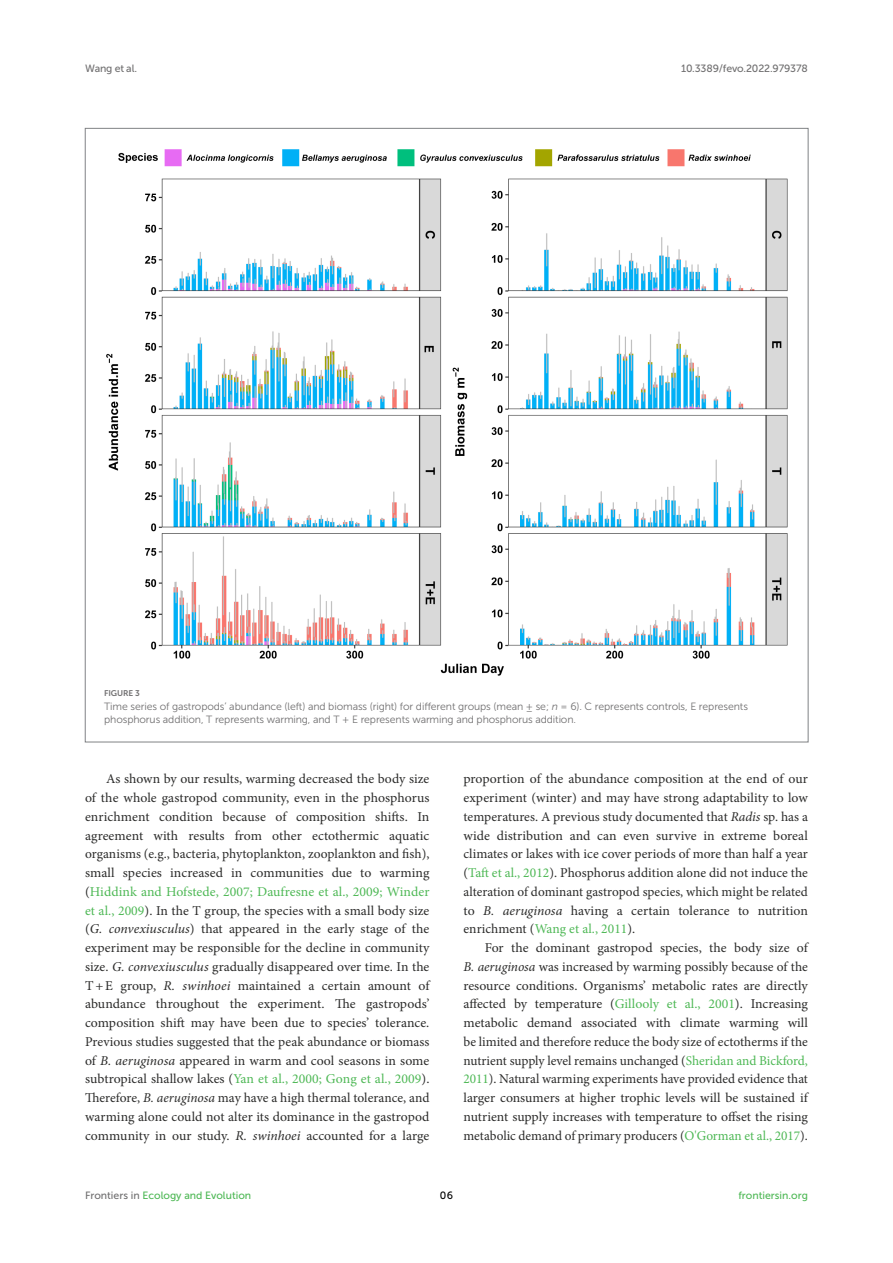
<style>
.page{position:relative;width:893px;height:1263px;background:#fff}
.page>*{position:absolute;margin:0;border:0;box-sizing:border-box;transform-origin:0 0}
.TEXT{font:13.5px/18.8px "Minion Pro";color:#2b2b2a;text-align:justify}
.FIG_LEG{font:10.5px/13.5px "Museo Sans 300";letter-spacing:-.01em;color:#706f70}
.t1{font:10.5px "Museo Sans 500";color:#4eb855}
.t2{font:10.5px "Museo Sans 500";letter-spacing:-.015em;color:#706f70}
.t3{font:10.5px "Museo Sans 500";color:#000}
.FIG_HD{font:8.25px "Museo Sans 700";letter-spacing:-.01em;color:#706f70}
.s1{font-style:italic}
.s2{color:#4eb855}
.s3{color:#706f70}
</style>
<div class="page">
<img style="left:106px;top:149px;width:682px;height:527px">
<p class="t2" style="left:85px;top:63px;width:53px">Wang et al.</p>
<p class="t2" style="left:681px;top:63px;width:128px">10.3389/fevo.2022.979378</p>
<p class="FIG_HD" style="left:104px;top:689px;width:37px">FIGURE 3</p>
<p class="FIG_LEG" style="left:104px;top:699px;width:645px">Time series of gastropods’ abundance (left) and biomass (right) for different groups (mean ± se; <span class="s1">n</span> = 6). C represents controls, E represents phosphorus addition, T represents warming, and T + E represents warming and phosphorus addition.</p>
<p class="TEXT" style="left:85px;top:770px;width:346px;text-indent:21px">As shown by our results, warming decreased the body size of the whole gastropod community, even in the phosphorus enrichment condition because of composition shifts. In agreement with results from other ectothermic aquatic organisms (e.g., bacteria, phytoplankton, zooplankton and fish), small species increased in communities due to warming (<span class="s2">Hiddink and Hofstede, 2007; Daufresne et al., 2009; Winder et al., 2009</span>). In the T group, the species with a small body size (<span class="s1">G. convexiusculus</span>) that appeared in the early stage of the experiment may be responsible for the decline in community size. <span class="s1">G. convexiusculus</span> gradually disappeared over time. In the T+E group, <span class="s1">R. swinhoei</span> maintained a certain amount of abundance throughout the experiment. The gastropods’ composition shift may have been due to species’ tolerance.<br>Previous studies suggested that the peak abundance or biomass of <span class="s1">B. aeruginosa</span> appeared in warm and cool seasons in some subtropical shallow lakes (<span class="s2">Yan et al., 2000; Gong et al., 2009</span>).<br>Therefore, <span class="s1">B. aeruginosa</span> may have a high thermal tolerance, and warming alone could not alter its dominance in the gastropod community in our study. <span class="s1">R. swinhoei</span> accounted for a large</p>
<p class="TEXT" style="left:463px;top:770px;width:346px">proportion of the abundance composition at the end of our experiment (winter) and may have strong adaptability to low temperatures. A previous study documented that <span class="s1">Radis</span> sp. has a wide distribution and can even survive in extreme boreal climates or lakes with ice cover periods of more than half a year (<span class="s2">Taft et al., 2012</span>). Phosphorus addition alone did not induce the alteration of dominant gastropod species, which might be related to <span class="s1">B. aeruginosa</span> having a certain tolerance to nutrition enrichment (<span class="s2">Wang et al., 2011</span>).</p>
<p class="TEXT" style="left:463px;top:938px;width:346px;text-indent:21px">For the dominant gastropod species, the body size of <span class="s1">B. aeruginosa</span> was increased by warming possibly because of the resource conditions. Organisms’ metabolic rates are directly affected by temperature (<span class="s2">Gillooly et al., 2001</span>). Increasing metabolic demand associated with climate warming will be limited and therefore reduce the body size of ectotherms if the nutrient supply level remains unchanged (<span class="s2">Sheridan and Bickford, 2011</span>). Natural warming experiments have provided evidence that larger consumers at higher trophic levels will be sustained if nutrient supply increases with temperature to offset the rising metabolic demand of primary producers (<span class="s2">O'Gorman et al., 2017</span>).</p>
<p class="t1" style="left:85px;top:1190px;width:168px"><span class="s3">Frontiers in</span> Ecology and Evolution</p>
<p class="t3" style="left:440px;top:1190px;width:15px">06</p>
<p class="t1" style="left:738px;top:1190px;width:71px">frontiersin.org</p>
</div>
